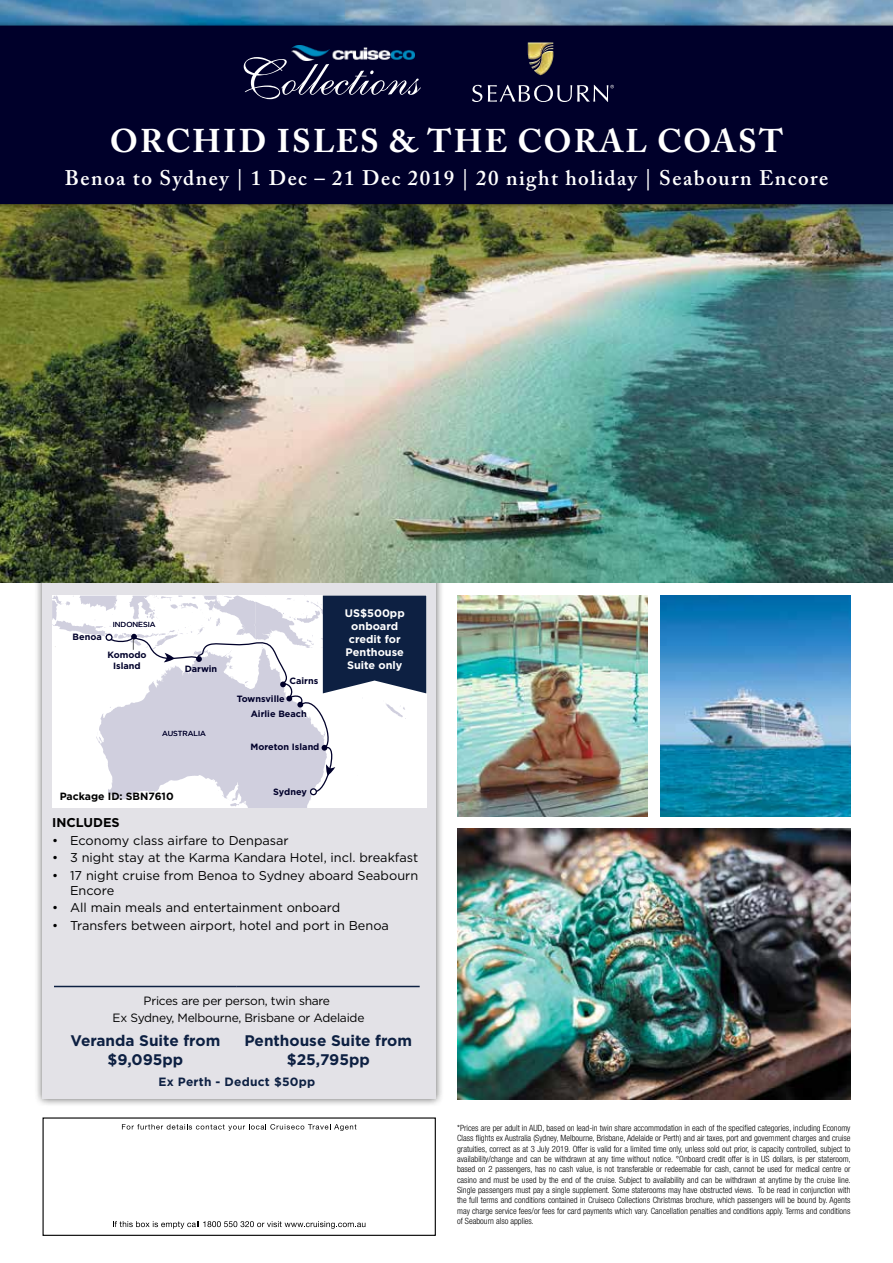
<style>
.page{position:relative;width:893px;height:1263px;background:#fff}
.page>*{position:absolute;margin:0;border:0;box-sizing:border-box;transform-origin:0 0}
.t1{font:700 32.55px "Adobe Caslon Pro";letter-spacing:.065em;color:#fff}
.t2{font:600 21px "Adobe Caslon Pro";letter-spacing:.07em;color:#fff}
.t3{font:700 15.3px/18.5px "Gotham";color:#0d2042;text-align:center}
.t4{font:12.75px/15.3px "Gotham";color:#000}
.t5{font:700 12.75px "Gotham";color:#000}
.t6{font:12px/17.4px "Gotham";letter-spacing:-.02em;color:#000;text-align:center}
.t7{font:700 12px "Gotham";letter-spacing:.02em;color:#0d2042}
.t8{font:700 10.95px/13px "Gotham";color:#fff;text-align:center}
.t9{font:700 10.5px "Gotham";color:#000}
.t10{font:700 9.15px/10.4px "Gotham";color:#00002a;text-align:center}
.t11{font:300 condensed 8.7px/10.4px "Helvetica Neue LT Std";color:#000;text-align:justify}
.t12{font:7.35px "Gotham";color:#00002a}
</style>
<div class="page">
<div style="left:34px;top:419px;width:410px;height:688px;background:#000;opacity:.6"></div>
<div style="left:43px;top:427px;width:393px;height:672px;background:#e3e2e7"></div>
<img style="left:0;top:0;width:893px;height:583px">
<div style="left:0;top:20px;width:893px;height:190px;background:#000;opacity:.5"></div>
<div style="left:0;top:26px;width:893px;height:178px;background:#00002a"></div>
<img style="left:291px;top:45px;width:123px;height:12px">
<svg style="left:244px;top:57px;width:177px;height:42px;background:#292a4d"></svg>
<img style="left:528px;top:43px;width:26px;height:32px">
<svg style="left:472px;top:85px;width:10px;height:17px"></svg>
<svg style="left:488px;top:85px;width:126px;height:17px;background:#3d3d5d"></svg>
<svg style="left:52px;top:596px;width:374px;height:212px;background:#cfd1db"></svg>
<hr style="left:54px;top:986px;width:183px;height:1px;background:#0d2042">
<hr style="left:237px;top:986px;width:183px;height:1px;background:#0d2042">
<img style="left:457px;top:828px;width:393px;height:271px">
<img style="left:660px;top:596px;width:190px;height:221px">
<img style="left:457px;top:596px;width:190px;height:221px">
<div style="left:43px;top:1117px;width:393px;height:119px;border:1px solid #000"></div>
<svg style="left:122px;top:1124px;width:234px;height:7px"></svg>
<svg style="left:113px;top:1221px;width:252px;height:8px"></svg>
<h1 class="t1" style="left:110px;top:122px;width:675px">ORCHID ISLES &amp; THE CORAL COAST</h1>
<h2 class="t2" style="left:65px;top:165px;width:765px">Benoa to Sydney | 1 Dec – 21 Dec 2019 | 20 night holiday | Seabourn Encore</h2>
<p class="t10" style="left:73px;top:631px;width:31px">Benoa</p>
<p class="t12" style="left:113px;top:619px;width:44px">INDONESIA</p>
<p class="t10" style="left:107px;top:650px;width:41px">Komodo<br>Island</p>
<p class="t10" style="left:185px;top:663px;width:34px">Darwin</p>
<p class="t12" style="left:162px;top:729px;width:45px">AUSTRALIA</p>
<p class="t10" style="left:289px;top:676px;width:30px">Cairns</p>
<p class="t10" style="left:251px;top:691px;width:57px;line-height:15.5px;text-align:left;text-indent:-14px">Townsville<br>Airlie Beach</p>
<p class="t10" style="left:251px;top:742px;width:70px">Moreton Island</p>
<p class="t8" style="left:345px;top:606px;width:61px">US$500pp onboard credit for<br>Penthouse<br>Suite only</p>
<p class="t10" style="left:273px;top:786px;width:35px">Sydney</p>
<p class="t9" style="left:60px;top:789px;width:115px">Package ID: SBN7610</p>
<h3 class="t5" style="left:52px;top:814px;width:69px">INCLUDES</h3>
<h3 class="t4" style="left:52px;top:832px;width:238px">• Economy class airfare to Denpasar</h3>
<h3 class="t4" style="left:52px;top:850px;width:368px">• 3 night stay at the Karma Kandara Hotel, incl. breakfast</h3>
<h3 class="t4" style="left:70px;top:867px;width:350px;text-indent:-18px">• 17 night cruise from Benoa to Sydney aboard Seabourn<br>Encore</h3>
<h3 class="t4" style="left:52px;top:900px;width:290px">• All main meals and entertainment onboard</h3>
<h3 class="t4" style="left:52px;top:917px;width:338px">• Transfers between airport, hotel and port in Benoa</h3>
<h3 class="t6" style="left:113px;top:991px;width:253px">Prices are per person, twin share<br>Ex Sydney, Melbourne, Brisbane or Adelaide</h3>
<h3 class="t3" style="left:71px;top:1031px;width:151px">Veranda Suite from $9,095pp</h3>
<h3 class="t3" style="left:244px;top:1031px;width:169px">Penthouse Suite from $25,795pp</h3>
<h3 class="t7" style="left:158px;top:1074px;width:158px">Ex Perth - Deduct $50pp</h3>
<p class="t11" style="left:457px;top:1122px;width:395px">*Prices are per adult in AUD, based on lead-in twin share accommodation in each of the specified categories, including Economy Class flights ex Australia (Sydney, Melbourne, Brisbane, Adelaide or Perth) and air taxes, port and government charges and cruise gratuities, correct as at 3 July 2019. Offer is valid for a limited time only, unless sold out prior, is capacity controlled, subject to availability/change and can be withdrawn at any time without notice. °Onboard credit offer is in US dollars, is per stateroom, based on 2 passengers, has no cash value, is not transferable or redeemable for cash, cannot be used for medical centre or casino and must be used by the end of the cruise. Subject to availability and can be withdrawn at anytime by the cruise line.<br>Single passengers must pay a single supplement. Some staterooms may have obstructed views. To be read in conjunction with the full terms and conditions contained in Cruiseco Collections Christmas brochure, which passengers will be bound by. Agents may charge service fees/or fees for card payments which vary. Cancellation penalties and conditions apply. Terms and conditions of Seabourn also applies.</p>
</div>
